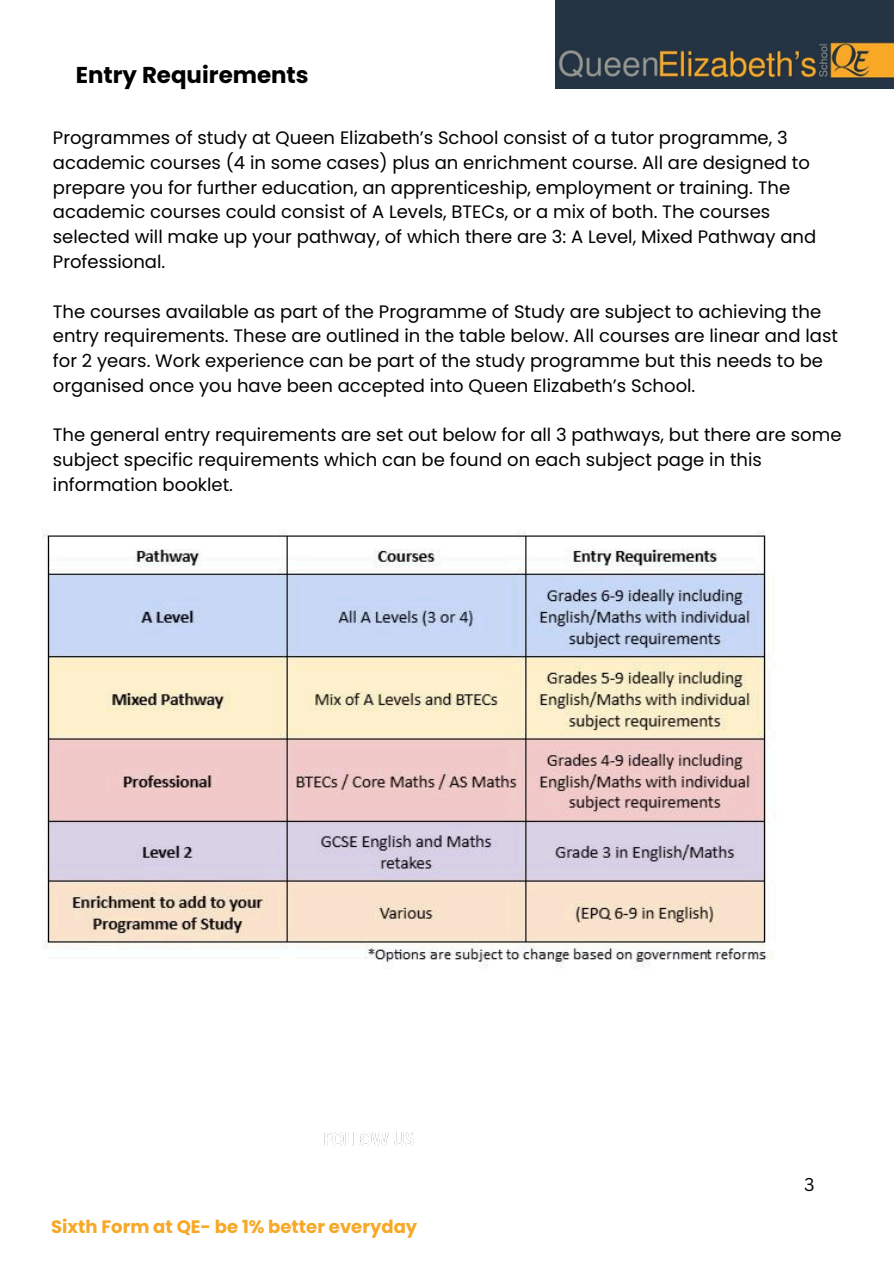
<style>
.page{position:relative;width:894px;height:1264px;background:#fff}
.page>*{position:absolute;margin:0;border:0;box-sizing:border-box;transform-origin:0 0}
.t1{font:700 22.95px "Poppins";color:#000}
.t2{font:18px/24.8px "Poppins";color:#000}
.t3{font:700 18px "Poppins";color:#f7a826}
.t4{font:18px "Canva Sans";color:#000}
</style>
<div class="page">
<img style="left:555px;top:0;width:338px;height:89px">
<img style="left:324px;top:1132px;width:90px;height:13px">
<img style="left:43px;top:532px;width:728px;height:437px">
<p class="t1" style="left:76px;top:59px;width:234px">Entry Requirements</p>
<p class="t2" style="left:53px;top:125px;width:764px">Programmes of study at Queen Elizabeth’s School consist of a tutor programme, 3 academic courses (4 in some cases) plus an enrichment course. All are designed to prepare you for further education, an apprenticeship, employment or training. The academic courses could consist of A Levels, BTECs, or a mix of both. The courses selected will make up your pathway, of which there are 3: A Level, Mixed Pathway and Professional.</p>
<p class="t2" style="left:53px;top:299px;width:786px">The courses available as part of the Programme of Study are subject to achieving the entry requirements. These are outlined in the table below. All courses are linear and last for 2 years. Work experience can be part of the study programme but this needs to be organised once you have been accepted into Queen Elizabeth’s School.</p>
<p class="t2" style="left:53px;top:422px;width:789px">The general entry requirements are set out below for all 3 pathways, but there are some subject specific requirements which can be found on each subject page in this information booklet.</p>
<h1 class="t3" style="left:51px;top:1213px;width:367px">Sixth Form at QE- be 1% better everyday</h1>
<p class="t4" style="left:804px;top:1172px;width:12px">3</p>
</div>
